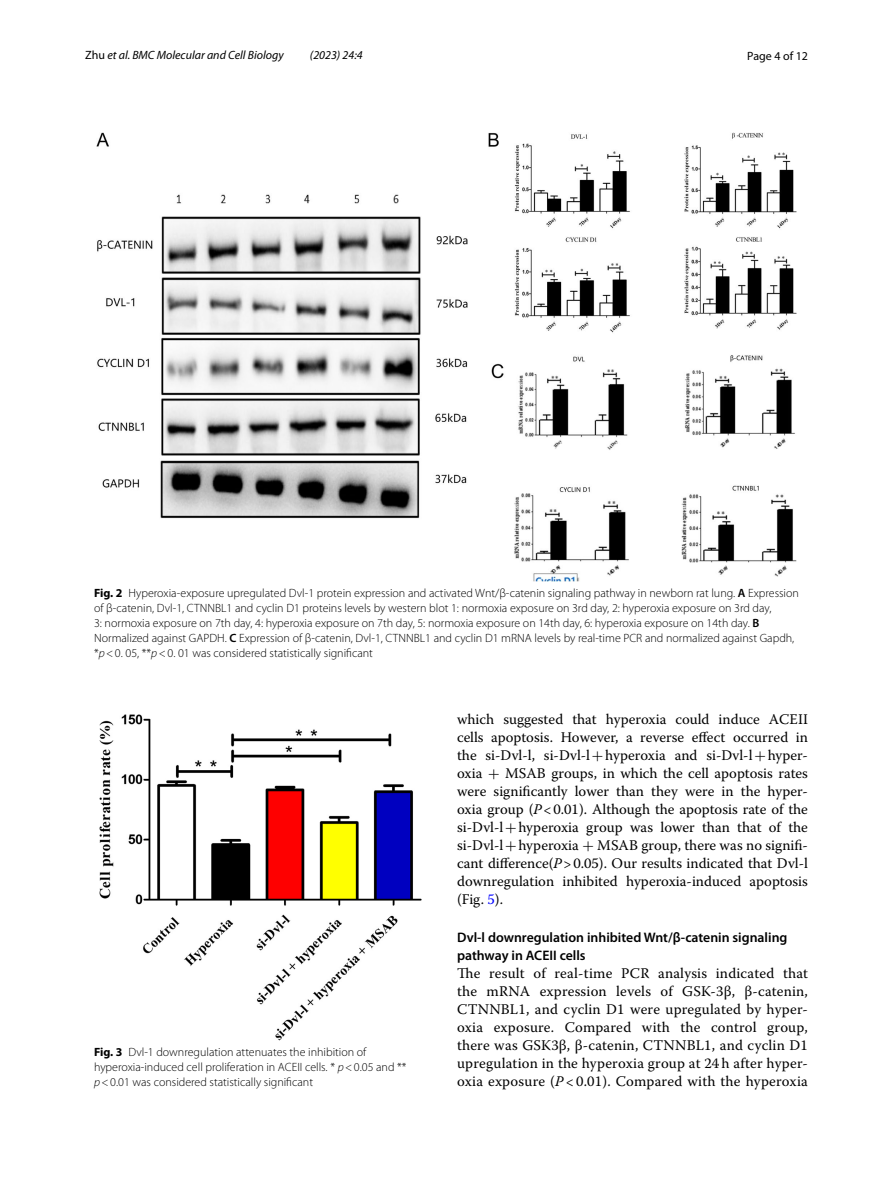
<style>
.page{position:relative;width:893px;height:1187px;background:#fff}
.page>*{position:absolute;margin:0;border:0;box-sizing:border-box;transform-origin:0 0}
.t1{font:14.7px/18px "Warnock Pro";letter-spacing:.005em;color:#000;text-align:justify}
.t2{font:600 13.8px/18px "Myriad Pro";color:#000}
.t3{font:300 12px/15px "Myriad Pro";color:#000}
.t4{font:italic 12px "Myriad Pro";color:#000}
.t5{font:12px "Myriad Pro";color:#000}
.s1{font-style:normal}
.s2{font-weight:700}
.s3{font-weight:600}
.s4{font-style:italic}
.s5{font-family:"MTSY"}
.s6{color:#00f}
</style>
<div class="page">
<img style="left:96px;top:133px;width:701px;height:448px">
<img style="left:100px;top:714px;width:321px;height:326px">
<p class="t4" style="left:85px;top:48px;width:200px"><span class="s1">Zhu</span> et al. BMC Molecular and Cell Biology</p>
<p class="t4" style="left:310px;top:48px;width:54px">(2023) 24:4</p>
<p class="t5" style="left:747px;top:48px;width:62px">Page 4 of 12</p>
<p class="t3" style="left:94px;top:585px;width:706px"><span class="s2">Fig. 2</span> Hyperoxia-exposure upregulated Dvl-1 protein expression and activated Wnt/β-catenin signaling pathway in newborn rat lung. <span class="s3">A</span> Expression of β-catenin, Dvl-1, CTNNBL1 and cyclin D1 proteins levels by western blot 1: normoxia exposure on 3rd day, 2: hyperoxia exposure on 3rd day,<br>3: normoxia exposure on 7th day, 4: hyperoxia exposure on 7th day, 5: normoxia exposure on 14th day, 6: hyperoxia exposure on 14th day. <span class="s3">B </span>Normalized against GAPDH. <span class="s3">C</span> Expression of β-catenin, Dvl-1, CTNNBL1 and cyclin D1 mRNA levels by real-time PCR and normalized against Gapdh, *<span class="s4">p</span>&lt;0. 05, **<span class="s4">p</span>&lt;0. 01 was considered statistically significant</p>
<p class="t3" style="left:94px;top:1044px;width:314px"><span class="s2">Fig. 3</span> Dvl-1 downregulation attenuates the inhibition of hyperoxia-induced cell proliferation in ACEII cells. * <span class="s4">p</span>&lt;0.05 and ** <span class="s4">p</span>&lt;0.01 was considered statistically significant</p>
<p class="t1" style="left:457px;top:710px;width:352px">which suggested that hyperoxia could induce ACEII cells apoptosis. However, a reverse effect occurred in the si-Dvl-l, si-Dvl-l<span class="s5">+</span>hyperoxia and si-Dvl-l<span class="s5">+</span>hyper&shy;oxia <span class="s5">+</span> MSAB groups, in which the cell apoptosis rates were significantly lower than they were in the hyper&shy;oxia group (<span class="s4">P</span>&lt;0.01). Although the apoptosis rate of the si-Dvl-l<span class="s5">+</span>hyperoxia group was lower than that of the si-Dvl-l<span class="s5">+</span>hyperoxia <span class="s5">+</span> MSAB group, there was no signifi&shy;cant difference(<span class="s4">P</span>&gt;0.05). Our results indicated that Dvl-l downregulation inhibited hyperoxia-induced apoptosis (Fig. <span class="s6">5</span>).</p>
<p class="t2" style="left:457px;top:928px;width:332px">Dvl‑l downregulation inhibited Wnt/β‑catenin signaling pathway in ACEII cells</p>
<p class="t1" style="left:457px;top:964px;width:352px">The result of real-time PCR analysis indicated that the mRNA expression levels of GSK-3β, β-catenin, CTNNBL1, and cyclin D1 were upregulated by hyper&shy;oxia exposure. Compared with the control group, there was GSK3β, β-catenin, CTNNBL1, and cyclin D1 upregulation in the hyperoxia group at 24 h after hyper&shy;oxia exposure (<span class="s4">P</span> &lt; 0.01). Compared with the hyperoxia</p>
</div>
